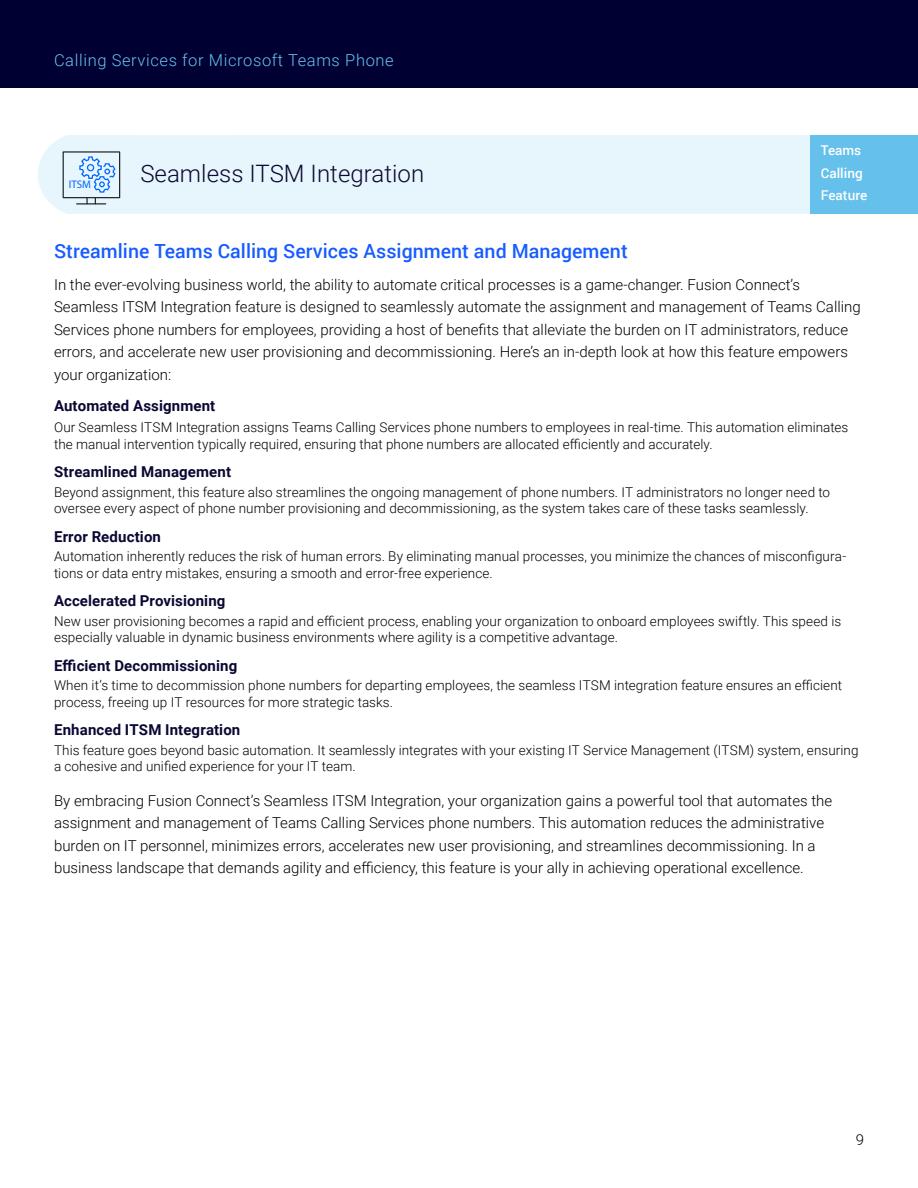
<style>
.page{position:relative;width:918px;height:1188px;background:#fff}
.page>*{position:absolute;margin:0;border:0;box-sizing:border-box;transform-origin:0 0}
.t1{font:300 24px "Roboto";color:#0a0832}
.t2{font:500 19.5px "Roboto";color:#175cff}
.t3{font:300 16.5px "Roboto";letter-spacing:.035em;color:#66c0ec}
.t4{font:300 15px/22.5px "Roboto";color:#000}
.t5{font:700 15px "Roboto";letter-spacing:.01em;color:#0a0832}
.t6{font:300 13.5px/16.5px "Roboto";letter-spacing:.005em;color:#000}
.t7{font:500 13.5px/22.5px "Roboto";color:#fff}
.t8{font:10.95px "Myriad Pro";color:#06f}
</style>
<div class="page">
<div style="left:0;top:0;width:918px;height:88px;background:#003"></div>
<div style="left:38px;top:135px;width:772px;height:79px;background:#e7f5fc"></div>
<div style="left:810px;top:135px;width:108px;height:79px;background:#66c0ec"></div>
<div style="left:63px;top:151px;width:57px;height:47px;border:1px solid #222831"></div>
<svg style="left:77px;top:156px;width:39px;height:48px;background:#bbd6f3"></svg>
<p class="t3" style="left:54px;top:49px;width:341px">Calling Services for Microsoft Teams Phone</p>
<p class="t8" style="left:69px;top:178px;width:24px">ITSM</p>
<h1 class="t1" style="left:140px;top:157px;width:285px">Seamless ITSM Integration</h1>
<p class="t7" style="left:821px;top:139px;width:48px">Teams<br>Calling<br>Feature</p>
<h2 class="t2" style="left:54px;top:237px;width:575px">Streamline Teams Calling Services Assignment and Management</h2>
<p class="t4" style="left:54px;top:272px;width:808px">In the ever-evolving business world, the ability to automate critical processes is a game-changer. Fusion Connect’s Seamless ITSM Integration feature is designed to seamlessly automate the assignment and management of Teams Calling Services phone numbers for employees, providing a host of benefits that alleviate the burden on IT administrators, reduce errors, and accelerate new user provisioning and decommissioning. Here’s an in-depth look at how this feature empowers your organization:</p>
<p class="t5" style="left:54px;top:395px;width:163px">Automated Assignment</p>
<p class="t6" style="left:54px;top:418px;width:796px">Our Seamless ITSM Integration assigns Teams Calling Services phone numbers to employees in real-time. This automation eliminates the manual intervention typically required, ensuring that phone numbers are allocated efficiently and accurately.</p>
<p class="t5" style="left:54px;top:461px;width:179px">Streamlined Management</p>
<p class="t6" style="left:54px;top:483px;width:778px">Beyond assignment, this feature also streamlines the ongoing management of phone numbers. IT administrators no longer need to oversee every aspect of phone number provisioning and decommissioning, as the system takes care of these tasks seamlessly.</p>
<p class="t5" style="left:54px;top:526px;width:109px">Error Reduction</p>
<p class="t6" style="left:54px;top:547px;width:794px">Automation inherently reduces the risk of human errors. By eliminating manual processes, you minimize the chances of misconfigura&shy;tions or data entry mistakes, ensuring a smooth and error-free experience.</p>
<p class="t5" style="left:54px;top:590px;width:173px">Accelerated Provisioning</p>
<p class="t6" style="left:54px;top:612px;width:789px">New user provisioning becomes a rapid and efficient process, enabling your organization to onboard employees swiftly. This speed is especially valuable in dynamic business environments where agility is a competitive advantage.</p>
<p class="t5" style="left:54px;top:655px;width:185px">Efficient Decommissioning</p>
<p class="t6" style="left:54px;top:676px;width:790px">When it’s time to decommission phone numbers for departing employees, the seamless ITSM integration feature ensures an efficient process, freeing up IT resources for more strategic tasks.</p>
<p class="t5" style="left:54px;top:719px;width:188px">Enhanced ITSM Integration</p>
<p class="t6" style="left:54px;top:741px;width:806px">This feature goes beyond basic automation. It seamlessly integrates with your existing IT Service Management (ITSM) system, ensuring a cohesive and unified experience for your IT team.</p>
<p class="t4" style="left:54px;top:788px;width:780px">By embracing Fusion Connect’s Seamless ITSM Integration, your organization gains a powerful tool that automates the assignment and management of Teams Calling Services phone numbers. This automation reduces the administrative burden on IT personnel, minimizes errors, accelerates new user provisioning, and streamlines decommissioning. In a business landscape that demands agility and efficiency, this feature is your ally in achieving operational excellence.</p>
<p class="t4" style="left:856px;top:1128px;width:10px">9</p>
</div>
